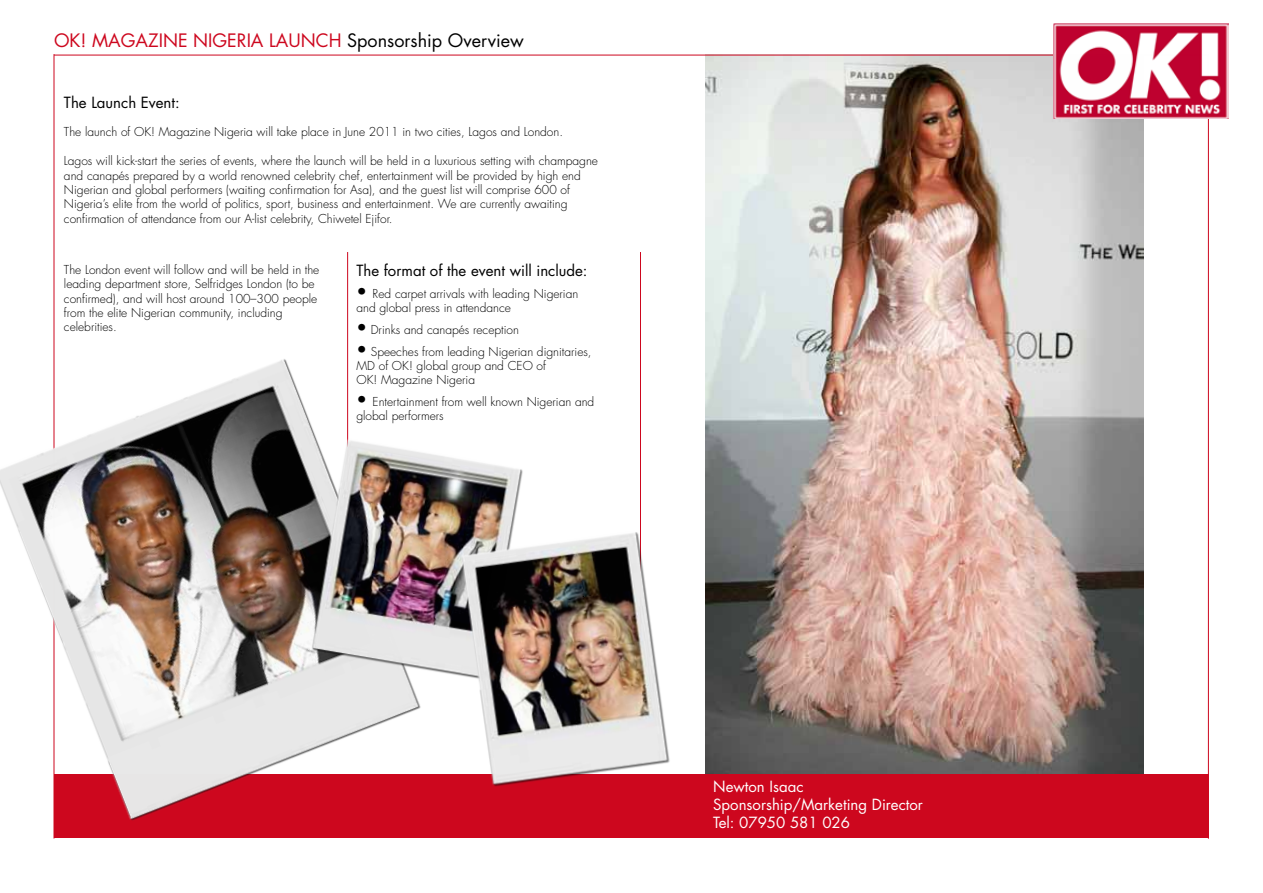
<style>
.page{position:relative;width:1263px;height:893px;background:#fff}
.page>*{position:absolute;margin:0;border:0;box-sizing:border-box;transform-origin:0 0}
.t1{font:18px "Futura";color:#cd071e}
.t2{font:15px/18px "Futura";color:#fff}
.t3{font:15px "Futura";color:#000}
.t4{font:300 12px/14.4px "Futura";color:#000}
.s1{color:#000}
.s2{font-weight:400;font-size:18px}
</style>
<div class="page">
<img style="left:706px;top:56px;width:437px;height:718px">
<hr style="left:54px;top:55px;width:1155px;height:1px;background:#cd071e">
<hr style="left:1208px;top:54px;width:1px;height:785px;background:#cd071e">
<div style="left:54px;top:774px;width:1154px;height:64px;background:#cd071e"></div>
<hr style="left:640px;top:252px;width:1px;height:468px;background:#cd071e">
<hr style="left:54px;top:54px;width:1px;height:784px;background:#cd071e">
<hr style="left:347px;top:252px;width:1px;height:288px;background:#cd071e">
<img style="left:0;top:336px;width:408px;height:503px">
<img style="left:286px;top:427px;width:237px;height:286px">
<img style="left:439px;top:519px;width:231px;height:268px">
<img style="left:1053px;top:23px;width:176px;height:96px">
<h1 class="t1" style="left:54px;top:28px;width:471px">OK! MAGAZINE NIGERIA LAUNCH <span class="s1">Sponsorship Overview</span></h1>
<p class="t3" style="left:64px;top:92px;width:117px">The Launch Event:</p>
<p class="t4" style="left:64px;top:125px;width:501px">The launch of OK! Magazine Nigeria will take place in June 2011 in two cities, Lagos and London.</p>
<p class="t4" style="left:64px;top:154px;width:536px">Lagos will kick-start the series of events, where the launch will be held in a luxurious setting with champagne and canapés prepared by a world renowned celebrity chef, entertainment will be provided by high end Nigerian and global performers (waiting confirmation for Asa), and the guest list will comprise 600 of Nigeria’s elite from the world of politics, sport, business and entertainment. We are currently awaiting confirmation of attendance from our A-list celebrity, Chiwetel Ejifor.</p>
<p class="t4" style="left:64px;top:262px;width:257px">The London event will follow and will be held in the leading department store, Selfridges London (to be confirmed), and will host around 100–300 people from the elite Nigerian community, including celebrities.</p>
<p class="t3" style="left:356px;top:261px;width:233px">The format of the event will include:</p>
<p class="t4" style="left:356px;top:287px;width:223px"><span class="s2">•</span> Red carpet arrivals with leading Nigerian and global press in attendance</p>
<p class="t4" style="left:356px;top:323px;width:164px"><span class="s2">•</span> Drinks and canapés reception</p>
<p class="t4" style="left:356px;top:344px;width:237px"><span class="s2">•</span> Speeches from leading Nigerian dignitaries,<br>MD of OK! global group and CEO of<br>OK! Magazine Nigeria</p>
<p class="t4" style="left:356px;top:395px;width:239px"><span class="s2">•</span> Entertainment from well known Nigerian and global performers</p>
<p class="t2" style="left:713px;top:777px;width:211px">Newton Isaac<br>Sponsorship/Marketing Director<br>Tel: 07950 581 026</p>
</div>
